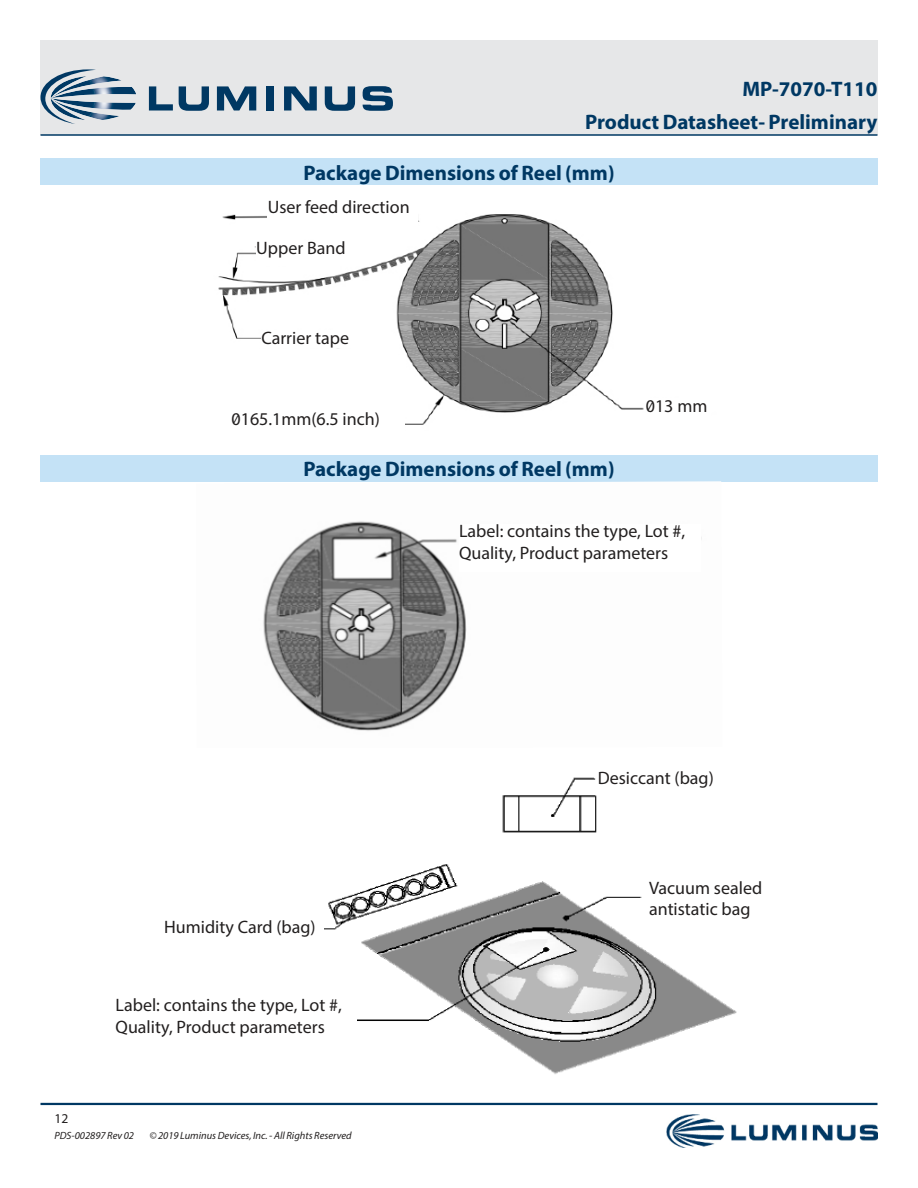
<style>
.page{position:relative;width:918px;height:1188px;background:#fff}
.page>*{position:absolute;margin:0;border:0;box-sizing:border-box;transform-origin:0 0}
.t1{font:700 21px/33px "Myriad Pro";color:#003863;text-align:right}
.t2{font:18px/21.6px "Myriad Pro";color:#221f1f}
.t3{font:13.5px "Myriad Pro";color:#221f1f}
.t4{font:italic 10.5px "Myriad Pro";color:#221f1f}
</style>
<div class="page">
<div style="left:41px;top:40px;width:837px;height:95px;background:#e6e7e8"></div>
<hr style="left:41px;top:1103px;width:837px;height:2px;background:#003863">
<hr style="left:41px;top:134px;width:837px;height:2px;background:#003863">
<div style="left:41px;top:158px;width:837px;height:27px;background:#c4e2f6"></div>
<img style="left:96px;top:102px;width:7px;height:18px">
<svg style="left:40px;top:69px;width:56px;height:55px"></svg>
<svg style="left:149px;top:86px;width:24px;height:25px"></svg>
<svg style="left:179px;top:86px;width:30px;height:25px"></svg>
<svg style="left:217px;top:86px;width:39px;height:25px"></svg>
<div style="left:266px;top:86px;width:8px;height:25px;background:#003863"></div>
<svg style="left:284px;top:86px;width:33px;height:25px"></svg>
<svg style="left:325px;top:86px;width:30px;height:25px"></svg>
<svg style="left:363px;top:86px;width:30px;height:25px"></svg>
<img style="left:666px;top:1115px;width:212px;height:33px">
<div style="left:41px;top:455px;width:837px;height:26px;background:#c4e2f6"></div>
<img style="left:218px;top:214px;width:426px;height:211px">
<img style="left:196px;top:481px;width:526px;height:250px">
<img style="left:324px;top:777px;width:413px;height:297px">
<div style="left:649px;top:880px;width:137px;height:59px;background:#fff"></div>
<div style="left:598px;top:770px;width:137px;height:27px;background:#fff"></div>
<div style="left:459px;top:524px;width:241px;height:47px;background:#fff"></div>
<div style="left:268px;top:200px;width:150px;height:26px;background:#fff"></div>
<div style="left:256px;top:241px;width:112px;height:25px;background:#fff"></div>
<div style="left:261px;top:330px;width:102px;height:18px;background:#fff"></div>
<div style="left:232px;top:412px;width:173px;height:26px;background:#fff"></div>
<div style="left:116px;top:998px;width:241px;height:47px;background:#fff"></div>
<p class="t1" style="left:585px;top:74px;width:294px">MP-7070-T110<br>Product Datasheet- Preliminary</p>
<p class="t1" style="left:303px;top:158px;width:313px">Package Dimensions of Reel (mm)</p>
<p class="t2" style="left:268px;top:198px;width:143px">User feed direction</p>
<p class="t2" style="left:256px;top:239px;width:91px">Upper Band</p>
<p class="t2" style="left:261px;top:329px;width:89px">Carrier tape</p>
<p class="t2" style="left:232px;top:410px;width:150px">0165.1mm(6.5 inch)</p>
<p class="t1" style="left:303px;top:454px;width:313px">Package Dimensions of Reel (mm)</p>
<p class="t2" style="left:646px;top:397px;width:63px">013 mm</p>
<p class="t2" style="left:459px;top:522px;width:228px">Label: contains the type, Lot #,<br>Quality, Product parameters</p>
<p class="t2" style="left:164px;top:918px;width:153px">Humidity Card (bag)</p>
<p class="t2" style="left:116px;top:996px;width:228px">Label: contains the type, Lot #,<br>Quality, Product parameters</p>
<p class="t3" style="left:54px;top:1113px;width:15px">12</p>
<p class="t4" style="left:54px;top:1132px;width:81px">PDS-002897 Rev 02</p>
<p class="t4" style="left:149px;top:1132px;width:204px">© 2019 Luminus Devices, Inc. - All Rights Reserved</p>
<p class="t2" style="left:598px;top:768px;width:118px">Desiccant (bag)</p>
<p class="t2" style="left:649px;top:878px;width:115px">Vacuum sealed antistatic bag</p>
</div>
